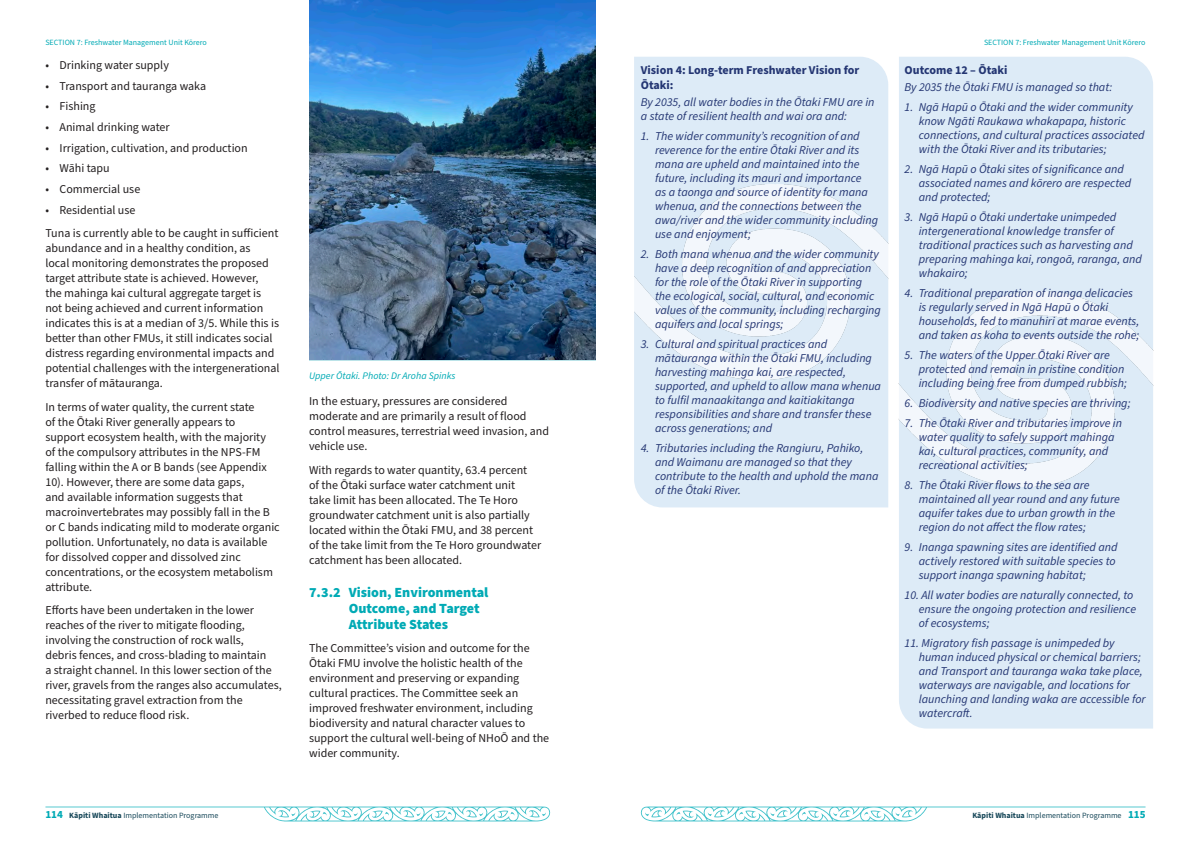
<style>
.page{position:relative;width:1191px;height:842px;background:#fff}
.page>*{position:absolute;margin:0;border:0;box-sizing:border-box;transform-origin:0 0}
._09_body_sub_2{font:900 14px/16px "Source Sans Pro";color:#00aab5}
.italic_table_bullet_1{font:italic 12px/14px "Source Sans Pro";color:#243673}
.Body_Copy_01{font:12px/15px "Source Sans Pro";color:#231f20}
.Table_Copy_Blue{font:italic 12px/14px "Source Sans Pro";color:#243673}
.body_sub_3{font:700 12px/15px "Source Sans Pro";color:#243673}
._06_figure_title{font:italic 10px "Source Sans Pro";color:#00aab5}
.t1{font:8px "Source Sans Pro";color:#1a4a5b}
.t2{font:8px "Source Sans Pro";color:#00aab5}
.s1{font-weight:700;font-size:11px;color:#00aab5}
.s2{font-weight:700}
</style>
<div class="page">
<img style="left:309px;top:0;width:286px;height:360px">
<div style="left:899px;top:57px;width:254px;height:672px;background:#ddebf7"></div>
<img style="left:899px;top:291px;width:254px;height:195px">
<div style="left:634px;top:57px;width:254px;height:450px;background:#ddebf7"></div>
<img style="left:634px;top:185px;width:254px;height:195px">
<svg style="left:45px;top:806px;width:506px;height:15px"></svg>
<svg style="left:640px;top:806px;width:505px;height:15px"></svg>
<p class="t2" style="left:45px;top:37px;width:163px">SECTION 7: Freshwater Management Unit Kōrero</p>
<p class="t2" style="left:984px;top:37px;width:163px">SECTION 7: Freshwater Management Unit Kōrero</p>
<p class="Body_Copy_01" style="left:45px;top:58px;width:125px">• Drinking water supply</p>
<p class="Body_Copy_01" style="left:45px;top:79px;width:162px">• Transport and tauranga waka</p>
<p class="Body_Copy_01" style="left:45px;top:99px;width:52px">• Fishing</p>
<p class="Body_Copy_01" style="left:45px;top:120px;width:126px">• Animal drinking water</p>
<p class="Body_Copy_01" style="left:45px;top:141px;width:204px">• Irrigation, cultivation, and production</p>
<p class="Body_Copy_01" style="left:45px;top:161px;width:66px">• Wāhi tapu</p>
<p class="Body_Copy_01" style="left:45px;top:182px;width:96px">• Commercial use</p>
<p class="Body_Copy_01" style="left:45px;top:203px;width:92px">• Residential use</p>
<p class="Body_Copy_01" style="left:45px;top:226px;width:236px">Tuna is currently able to be caught in sufficient abundance and in a healthy condition, as<br>local monitoring demonstrates the proposed target attribute state is achieved. However,<br>the mahinga kai cultural aggregate target is not being achieved and current information indicates this is at a median of 3/5. While this is better than other FMUs, it still indicates social distress regarding environmental impacts and potential challenges with the intergenerational transfer of mātauranga.</p>
<p class="Body_Copy_01" style="left:45px;top:400px;width:236px">In terms of water quality, the current state<br>of the Ōtaki River generally appears to<br>support ecosystem health, with the majority<br>of the compulsory attributes in the NPS-FM falling within the A or B bands (see Appendix 10). However, there are some data gaps,<br>and available information suggests that macroinvertebrates may possibly fall in the B or C bands indicating mild to moderate organic pollution. Unfortunately, no data is available for dissolved copper and dissolved zinc concentrations, or the ecosystem metabolism attribute.</p>
<p class="Body_Copy_01" style="left:45px;top:603px;width:238px">Efforts have been undertaken in the lower reaches of the river to mitigate flooding, involving the construction of rock walls,<br>debris fences, and cross-blading to maintain<br>a straight channel. In this lower section of the river, gravels from the ranges also accumulates, necessitating gravel extraction from the riverbed to reduce flood risk.</p>
<p class="body_sub_3" style="left:904px;top:63px;width:104px">Outcome 12 – Ōtaki</p>
<p class="Table_Copy_Blue" style="left:904px;top:80px;width:209px">By 2035 the Ōtaki FMU is managed so that:</p>
<p class="italic_table_bullet_1" style="left:918px;top:100px;width:227px;text-indent:-14px">1. Ngā Hapū o Ōtaki and the wider community know Ngāti Raukawa whakapapa, historic connections, and cultural practices associated with the Ōtaki River and its tributaries;</p>
<p class="italic_table_bullet_1" style="left:918px;top:162px;width:214px;text-indent:-14px">2. Ngā Hapū o Ōtaki sites of significance and associated names and kōrero are respected and protected;</p>
<p class="italic_table_bullet_1" style="left:918px;top:210px;width:225px;text-indent:-14px">3. Ngā Hapū o Ōtaki undertake unimpeded intergenerational knowledge transfer of traditional practices such as harvesting and preparing mahinga kai, rongoā, raranga, and whakairo;</p>
<p class="italic_table_bullet_1" style="left:918px;top:286px;width:222px;text-indent:-14px">4. Traditional preparation of inanga delicacies is regularly served in Ngā Hapū o Ōtaki households, fed to manuhiri at marae events, and taken as koha to events outside the rohe;</p>
<p class="italic_table_bullet_1" style="left:918px;top:348px;width:210px;text-indent:-14px">5. The waters of the Upper Ōtaki River are protected and remain in pristine condition including being free from dumped rubbish;</p>
<p class="italic_table_bullet_1" style="left:904px;top:396px;width:227px">6. Biodiversity and native species are thriving;</p>
<p class="italic_table_bullet_1" style="left:918px;top:416px;width:205px;text-indent:-14px">7. The Ōtaki River and tributaries improve in water quality to safely support mahinga kai, cultural practices, community, and recreational activities;</p>
<p class="italic_table_bullet_1" style="left:918px;top:478px;width:203px;text-indent:-14px">8. The Ōtaki River flows to the sea are maintained all year round and any future aquifer takes due to urban growth in the region do not affect the flow rates;</p>
<p class="italic_table_bullet_1" style="left:918px;top:540px;width:200px;text-indent:-14px">9. Inanga spawning sites are identified and actively restored with suitable species to support inanga spawning habitat;</p>
<p class="italic_table_bullet_1" style="left:918px;top:588px;width:219px;text-indent:-14px">10. All water bodies are naturally connected, to ensure the ongoing protection and resilience of ecosystems;</p>
<p class="italic_table_bullet_1" style="left:918px;top:636px;width:228px;text-indent:-14px">11. Migratory fish passage is unimpeded by human induced physical or chemical barriers; and Transport and tauranga waka take place, waterways are navigable, and locations for launching and landing waka are accessible for watercraft.</p>
<p class="body_sub_3" style="left:641px;top:63px;width:220px">Vision 4: Long-term Freshwater Vision for<br>Ōtaki:</p>
<p class="Table_Copy_Blue" style="left:641px;top:95px;width:235px">By 2035, all water bodies in the Ōtaki FMU are in a state of resilient health and wai ora and:</p>
<p class="italic_table_bullet_1" style="left:655px;top:129px;width:224px;text-indent:-14px">1. The wider community’s recognition of and reverence for the entire Ōtaki River and its mana are upheld and maintained into the future, including its mauri and importance<br>as a taonga and source of identity for mana whenua, and the connections between the awa/river and the wider community including use and enjoyment;</p>
<p class="italic_table_bullet_1" style="left:655px;top:247px;width:227px;text-indent:-14px">2. Both mana whenua and the wider community have a deep recognition of and appreciation for the role of the Ōtaki River in supporting the ecological, social, cultural, and economic values of the community, including recharging aquifers and local springs;</p>
<p class="italic_table_bullet_1" style="left:655px;top:337px;width:227px;text-indent:-14px">3. Cultural and spiritual practices and mātauranga within the Ōtaki FMU, including harvesting mahinga kai, are respected, supported, and upheld to allow mana whenua to fulfil manaakitanga and kaitiakitanga responsibilities and share and transfer these across generations; and</p>
<p class="italic_table_bullet_1" style="left:655px;top:441px;width:225px;text-indent:-14px">4. Tributaries including the Rangiuru, Pahiko, and Waimanu are managed so that they contribute to the health and uphold the mana of the Ōtaki River.</p>
<p class="_06_figure_title" style="left:309px;top:369px;width:148px">Upper Ōtaki. Photo: Dr Aroha Spinks</p>
<p class="Body_Copy_01" style="left:309px;top:394px;width:241px">In the estuary, pressures are considered moderate and are primarily a result of flood control measures, terrestrial weed invasion, and vehicle use.</p>
<p class="Body_Copy_01" style="left:309px;top:463px;width:234px">With regards to water quantity, 63.4 percent<br>of the Ōtaki surface water catchment unit<br>take limit has been allocated. The Te Horo groundwater catchment unit is also partially located within the Ōtaki FMU, and 38 percent of the take limit from the Te Horo groundwater catchment has been allocated.</p>
<p class="_09_body_sub_2" style="left:349px;top:584px;width:141px;text-indent:-40px">7.3.2 Vision, Environmental<br>Outcome, and Target<br>Attribute States</p>
<p class="Body_Copy_01" style="left:309px;top:641px;width:242px">The Committee’s vision and outcome for the Ōtaki FMU involve the holistic health of the environment and preserving or expanding cultural practices. The Committee seek an improved freshwater environment, including biodiversity and natural character values to support the cultural well-being of NHoŌ and the wider community.</p>
<p class="t1" style="left:45px;top:810px;width:175px"><span class="s1">114</span> <span class="s2">Kāpiti Whaitua</span> Implementation Programme</p>
<p class="t1" style="left:972px;top:810px;width:175px"><span class="s2">Kāpiti Whaitua</span> Implementation Programme <span class="s1">115</span></p>
</div>
